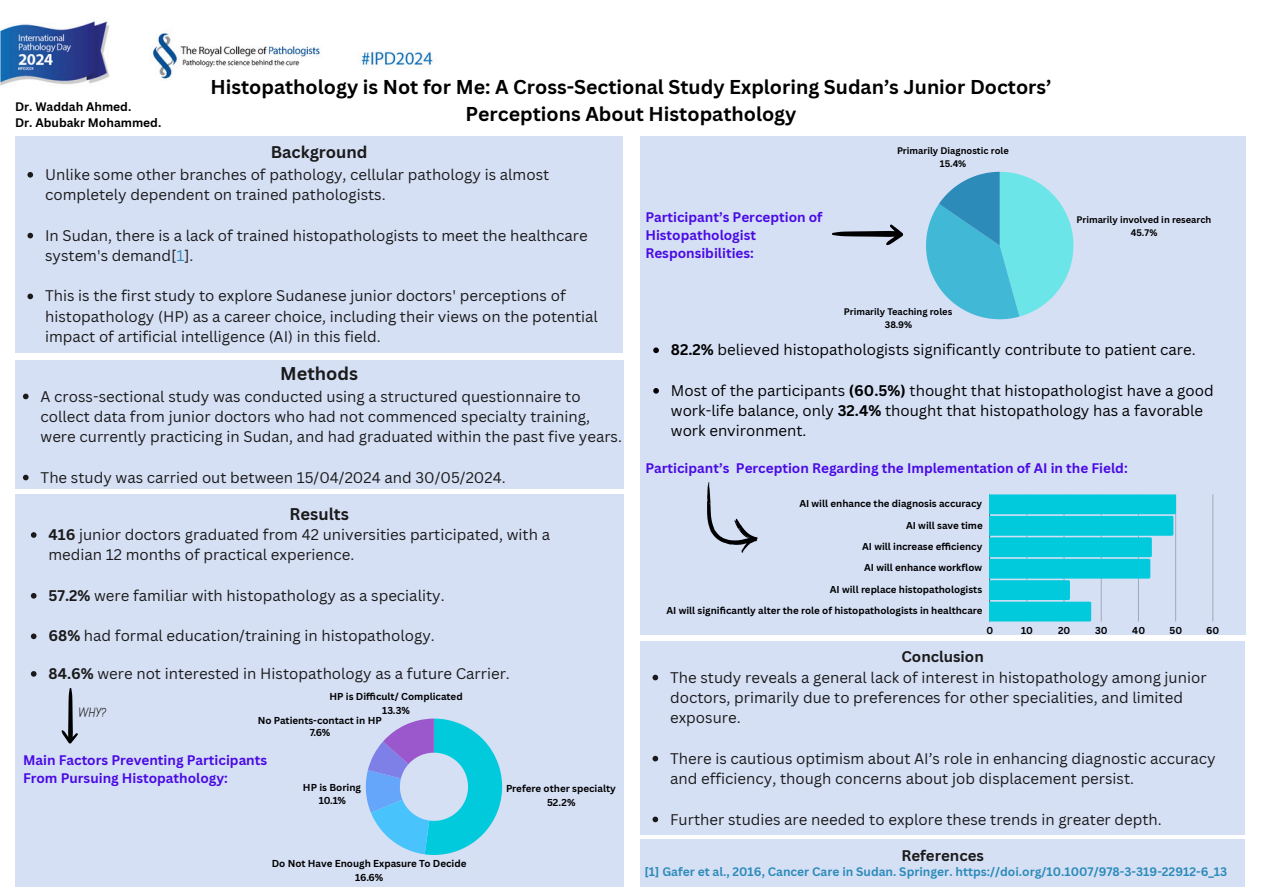
<style>
.page{position:relative;width:1262px;height:893px;background:#fff}
.page>*{position:absolute;margin:0;border:0;box-sizing:border-box;transform-origin:0 0}
.t1{font:700 19.5px/27px "Canva Sans";color:#000;text-align:center}
.t2{font:700 18px "Canva Sans";color:#1a1a1a}
.t3{font:700 16.5px "Canva Sans";color:#1a1a1a}
.t4{font:15px/20.2px "Canva Sans";color:#1a1a1a}
.t5{font:15px/20.2px "Canva Sans";color:#000}
.t6{font:700 15px "Canva Sans";color:#1a1a1a}
.t7{font:700 13.5px/18px "Canva Sans";color:#490ae4}
.t8{font:13.5px "Canva School Font";color:#1a1a1a}
.t9{font:700 12px "Canva Sans";color:#2d8bba}
.t10{font:700 12px "Canva Sans";color:#000}
.t11{font:700 9.75px/21.5px "Canva Sans";color:#000;text-align:center}
.t12{font:700 9.3px/12.9px "Canva Sans";color:#000;text-align:center}
.s1{color:#2d8bba}
.s2{font-weight:700}
</style>
<div class="page">
<img style="left:0;top:21px;width:1246px;height:866px">
<div style="left:15px;top:360px;width:608px;height:128px;background:#d6e0f5"></div>
<svg style="left:23px;top:393px;width:6px;height:6px"></svg>
<svg style="left:23px;top:474px;width:6px;height:6px"></svg>
<div style="left:15px;top:136px;width:608px;height:216px;background:#d6e0f5"></div>
<svg style="left:27px;top:172px;width:6px;height:5px"></svg>
<svg style="left:27px;top:233px;width:6px;height:5px"></svg>
<svg style="left:27px;top:293px;width:6px;height:6px"></svg>
<div style="left:640px;top:640px;width:604px;height:194px;background:#d6e0f5"></div>
<svg style="left:652px;top:674px;width:6px;height:6px"></svg>
<svg style="left:652px;top:755px;width:6px;height:6px"></svg>
<svg style="left:652px;top:816px;width:6px;height:5px"></svg>
<div style="left:640px;top:136px;width:604px;height:498px;background:#d6e0f5"></div>
<div style="left:15px;top:724px;width:608px;height:162px;background:#d6e0f5"></div>
<div style="left:15px;top:494px;width:608px;height:237px;background:#d6e0f5"></div>
<svg style="left:365px;top:718px;width:137px;height:136px"></svg>
<svg style="left:926px;top:172px;width:147px;height:147px"></svg>
<hr style="left:1175px;top:494px;width:1px;height:127px;background:#000;opacity:.25">
<hr style="left:1212px;top:494px;width:1px;height:127px;background:#b4bcce">
<svg style="left:989px;top:494px;width:186px;height:127px"></svg>
<div style="left:640px;top:839px;width:604px;height:47px;background:#d6e0f5"></div>
<svg style="left:832px;top:224px;width:71px;height:21px"></svg>
<svg style="left:707px;top:482px;width:50px;height:70px"></svg>
<svg style="left:31px;top:671px;width:6px;height:5px"></svg>
<svg style="left:653px;top:347px;width:5px;height:6px"></svg>
<svg style="left:653px;top:388px;width:5px;height:5px"></svg>
<svg style="left:31px;top:532px;width:6px;height:5px"></svg>
<svg style="left:31px;top:593px;width:6px;height:5px"></svg>
<svg style="left:31px;top:633px;width:6px;height:6px"></svg>
<svg style="left:62px;top:688px;width:16px;height:55px"></svg>
<h2 class="t10" style="left:15px;top:98px;width:118px">Dr. Waddah Ahmed.</h2>
<p class="t10" style="left:15px;top:114px;width:148px">Dr. Abubakr Mohammed.</p>
<p class="t1" style="left:210px;top:73px;width:842px">Histopathology is Not for Me: A Cross-Sectional Study Exploring Sudan’s Junior Doctors’<br>Perceptions About Histopathology</p>
<h2 class="t3" style="left:271px;top:141px;width:98px">Background</h2>
<p class="t4" style="left:45px;top:164px;width:505px">Unlike some other branches of pathology, cellular pathology is almost completely dependent on trained pathologists.</p>
<p class="t4" style="left:45px;top:224px;width:544px">In Sudan, there is a lack of trained histopathologists to meet the healthcare system's demand[<span class="s1">1</span>].</p>
<p class="t4" style="left:45px;top:285px;width:554px">This is the first study to explore Sudanese junior doctors' perceptions of histopathology (HP) as a career choice, including their views on the potential impact of artificial intelligence (AI) in this field.</p>
<h1 class="t2" style="left:280px;top:361px;width:79px">Methods</h1>
<p class="t4" style="left:41px;top:385px;width:583px">A cross-sectional study was conducted using a structured questionnaire to collect data from junior doctors who had not commenced specialty training, were currently practicing in Sudan, and had graduated within the past five years.</p>
<p class="t4" style="left:41px;top:466px;width:466px">The study was carried out between 15/04/2024 and 30/05/2024.</p>
<p class="t3" style="left:289px;top:502px;width:61px">Results</p>
<p class="t4" style="left:48px;top:524px;width:503px"><span class="s2">416</span> junior doctors graduated from 42 universities participated, with a median 12 months of practical experience.</p>
<p class="t4" style="left:48px;top:584px;width:397px"><span class="s2">57.2%</span> were familiar with histopathology as a speciality.</p>
<h5 class="t4" style="left:48px;top:625px;width:388px"><span class="s2">68%</span> had formal education/training in histopathology.</h5>
<h4 class="t4" style="left:48px;top:662px;width:463px"><span class="s2">84.6%</span> were not interested in Histopathology as a future Carrier.</h4>
<p class="t8" style="left:78px;top:706px;width:30px">WHY?</p>
<p class="t11" style="left:329px;top:689px;width:135px;line-height:13.4px">HP is Difficult/ Complicated<br>13.3%</p>
<p class="t11" style="left:258px;top:714px;width:125px;line-height:11.6px">No Patients-contact in HP<br>7.6%</p>
<p class="t7" style="left:23px;top:750px;width:245px">Main Factors Preventing Participants<br>From Pursuing Histopathology:</p>
<p class="t11" style="left:303px;top:779px;width:60px;line-height:13.6px">HP is Boring<br>10.1%</p>
<p class="t11" style="left:272px;top:856px;width:196px;line-height:13.6px">Do Not Have Enough Expasure To Decide<br>16.6%</p>
<p class="t11" style="left:506px;top:781px;width:111px;line-height:13.6px">Prefere other specialty<br>52.2%</p>
<p class="t7" style="left:645px;top:207px;width:178px">Participant’s Perception of<br>Histopathologist<br>Responsibilities:</p>
<p class="t12" style="left:896px;top:144px;width:113px">Primarily Diagnostic role<br>15.4%</p>
<p class="t12" style="left:843px;top:305px;width:110px">Primarily Teaching roles<br>38.9%</p>
<p class="t12" style="left:1076px;top:213px;width:136px">Primarily involved in research<br>45.7%</p>
<h5 class="t5" style="left:670px;top:339px;width:526px"><span class="s2">82.2%</span> believed histopathologists significantly contribute to patient care.</h5>
<h5 class="t5" style="left:670px;top:380px;width:544px">Most of the participants <span class="s2">(60.5%)</span> thought that histopathologist have a good work-life balance, only <span class="s2">32.4%</span> thought that histopathology has a favorable work environment.</h5>
<p class="t7" style="left:645px;top:459px;width:484px">Participant’s Perception Regarding the Implementation of AI in the Field:</p>
<p class="t11" style="left:666px;top:492px;width:318px;text-align:right">AI will enhance the diagnosis accuracy<br>AI will save time<br>AI will increase efficiency<br>AI will enhance workflow<br>AI will replace histopathologists<br>AI will signifi cantly alter the role of histopathologists in healthcare</p>
<p class="t11" style="left:986px;top:618px;width:8px">0</p>
<p class="t11" style="left:1020px;top:618px;width:13px">10</p>
<p class="t11" style="left:1057px;top:618px;width:14px">20</p>
<p class="t11" style="left:1094px;top:618px;width:14px">30</p>
<p class="t11" style="left:1132px;top:618px;width:14px">40</p>
<p class="t11" style="left:1169px;top:618px;width:14px">50</p>
<p class="t11" style="left:1205px;top:618px;width:15px">60</p>
<h1 class="t6" style="left:901px;top:646px;width:84px">Conclusion</h1>
<p class="t4" style="left:670px;top:666px;width:538px">The study reveals a general lack of interest in histopathology among junior doctors, primarily due to preferences for other specialities, and limited exposure.</p>
<p class="t4" style="left:670px;top:747px;width:547px">There is cautious optimism about AI’s role in enhancing diagnostic accuracy and efficiency, though concerns about job displacement persist.</p>
<h2 class="t4" style="left:670px;top:808px;width:493px">Further studies are needed to explore these trends in greater depth.</h2>
<p class="t6" style="left:901px;top:844px;width:84px">References</p>
<p class="t9" style="left:644px;top:863px;width:584px">[1] Gafer et al., 2016, Cancer Care in Sudan. Springer. https://doi.org/10.1007/978-3-319-22912-6_13</p>
</div>
